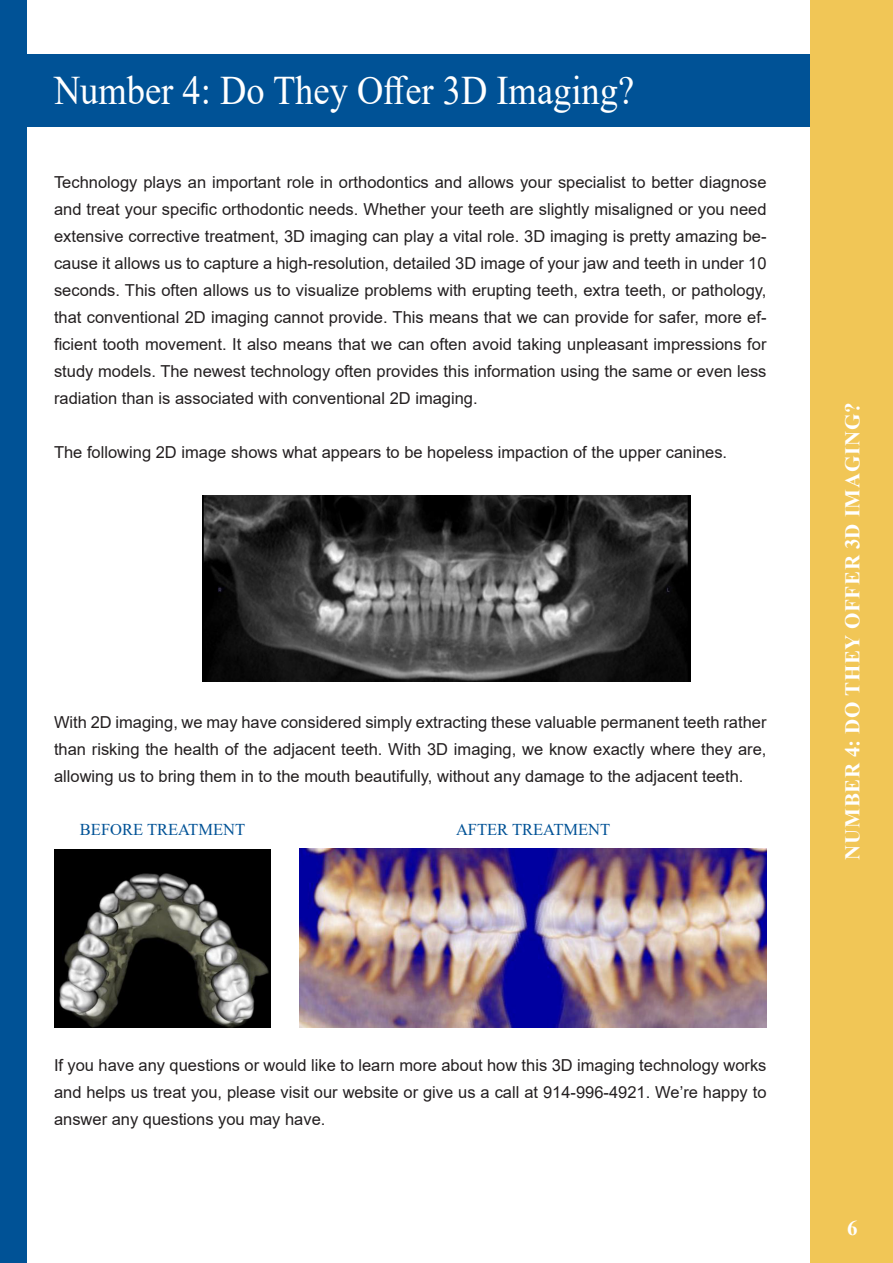
<style>
.page{position:relative;width:893px;height:1263px;background:#fff}
.page>*{position:absolute;margin:0;border:0;box-sizing:border-box;transform-origin:0 0}
.t1{font:40.5px "Times New Roman";color:#fff;scale:.9 1}
.t2{font:700 21px "Times New Roman";letter-spacing:.035em;color:#fff}
.t3{font:16.5px/27px "Arial";color:#231f20;text-align:justify}
.t4{font:16.5px "Times New Roman";color:#005296}
</style>
<div class="page">
<div style="left:0;top:0;width:27px;height:1263px;background:#005296"></div>
<div style="left:27px;top:54px;width:783px;height:72px;background:#005296"></div>
<div style="left:810px;top:0;width:83px;height:1263px;background:#f1c656"></div>
<img style="left:202px;top:495px;width:489px;height:186px">
<img style="left:54px;top:850px;width:217px;height:177px">
<img style="left:299px;top:849px;width:467px;height:178px">
<p class="t1" style="left:54px;top:62px;width:646px">Number 4: Do They Offer 3D Imaging?</p>
<p class="t3" style="left:54px;top:168px;width:714px">Technology plays an important role in orthodontics and allows your specialist to better diagnose and treat your specific orthodontic needs. Whether your teeth are slightly misaligned or you need extensive corrective treatment, 3D imaging can play a vital role. 3D imaging is pretty amazing be&shy;cause it allows us to capture a high-resolution, detailed 3D image of your jaw and teeth in under 10 seconds. This often allows us to visualize problems with erupting teeth, extra teeth, or pathology, that conventional 2D imaging cannot provide. This means that we can provide for safer, more ef&shy;ficient tooth movement. It also means that we can often avoid taking unpleasant impressions for study models. The newest technology often provides this information using the same or even less radiation than is associated with conventional 2D imaging.</p>
<p class="t3" style="left:54px;top:438px;width:675px">The following 2D image shows what appears to be hopeless impaction of the upper canines.</p>
<p class="t3" style="left:54px;top:708px;width:714px">With 2D imaging, we may have considered simply extracting these valuable permanent teeth rather than risking the health of the adjacent teeth. With 3D imaging, we know exactly where they are, allowing us to bring them in to the mouth beautifully, without any damage to the adjacent teeth.</p>
<p class="t4" style="left:80px;top:817px;width:167px">BEFORE TREATMENT</p>
<p class="t4" style="left:456px;top:817px;width:156px">AFTER TREATMENT</p>
<p class="t2" style="left:837px;top:860px;width:458px;rotate:-90deg">NUMBER 4: DO THEY OFFER 3D IMAGING?</p>
<p class="t3" style="left:54px;top:1052px;width:714px">If you have any questions or would like to learn more about how this 3D imaging technology works and helps us treat you, please visit our website or give us a call at 914-996-4921. We’re happy to answer any questions you may have.</p>
<p class="t2" style="left:847px;top:1213px;width:12px">6</p>
</div>
